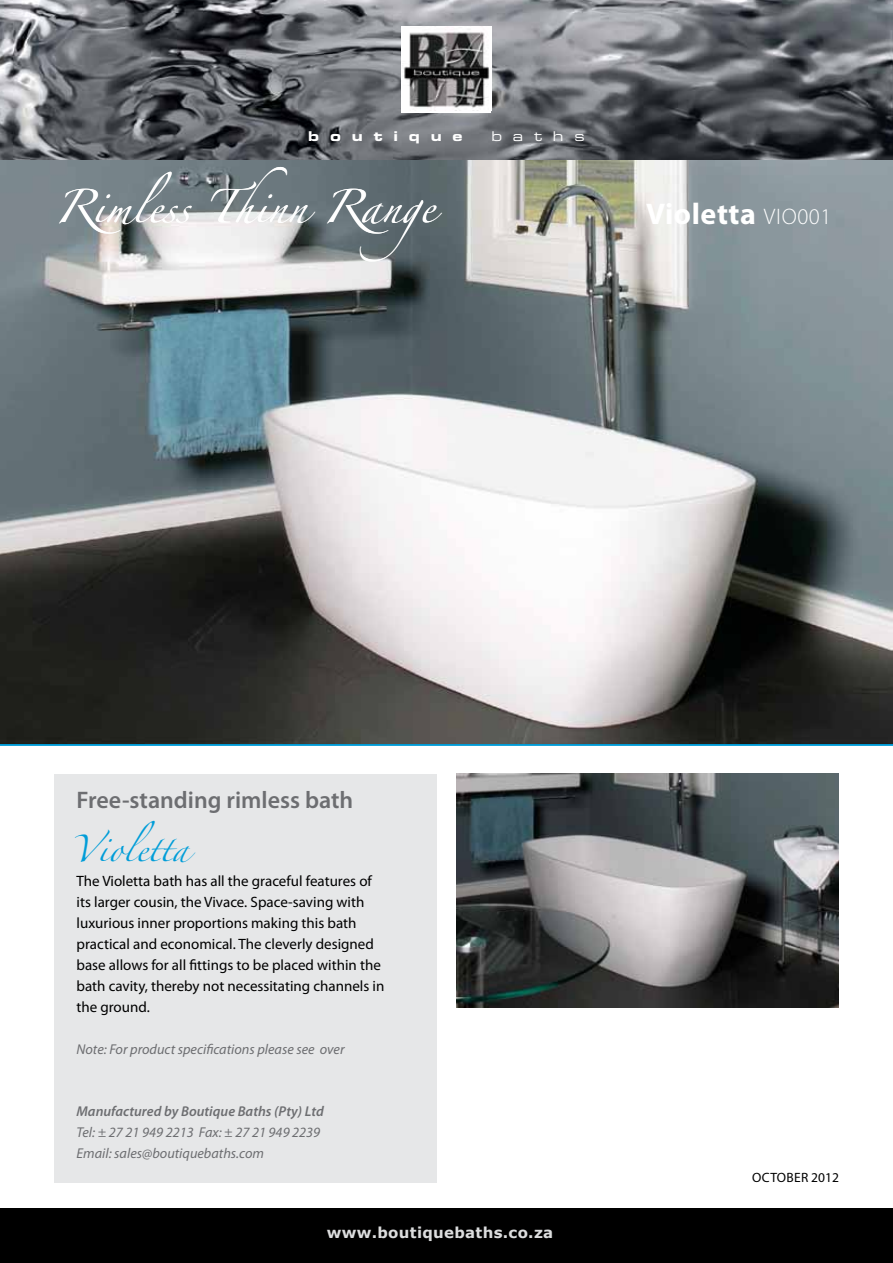
<style>
.page{position:relative;width:893px;height:1263px;background:#fff}
.page>*{position:absolute;margin:0;border:0;box-sizing:border-box;transform-origin:0 0}
.t1{font:30px "Zapfino";color:#fff}
.t2{font:700 30px "Myriad Pro";letter-spacing:.02em;color:#fff}
.t3{font:600 24px "Myriad Pro";color:#6d6e71}
.t4{font:24px "Zapfino";color:#009dd8}
.t5{font:15px/21px "Myriad Pro";color:#000}
.t6{font:700 15px "Verdana";letter-spacing:.02em;color:#dcddde}
.t7{font:italic 14.25px/21px "Myriad Pro";color:#6d6e71}
.t8{font:italic 600 14.25px "Myriad Pro";color:#6d6e71}
.t9{font:13.5px "Myriad Pro";letter-spacing:.02em;color:#000}
.t10{font:13.5px "Eurostile Bold Extended Two";letter-spacing:.8em;color:#fff}
.t11{font:13.5px "Eurostile Extended Two";letter-spacing:.8em;color:#fff}
.s1{font-weight:300;font-size:22.5px}
</style>
<div class="page">
<div style="left:54px;top:774px;width:383px;height:408px;background:#e6e7e8"></div>
<div style="left:0;top:1209px;width:893px;height:54px;background:#000"></div>
<img style="left:0;top:0;width:893px;height:160px">
<div style="left:401px;top:27px;width:90px;height:86px;background:#fff"></div>
<img style="left:403px;top:29px;width:87px;height:82px">
<img style="left:0;top:160px;width:893px;height:584px">
<img style="left:456px;top:774px;width:383px;height:234px">
<hr style="left:0;top:744px;width:893px;height:2px;background:#009dd8">
<p class="t10" style="left:308px;top:127px;width:156px">boutique</p>
<p class="t11" style="left:491px;top:127px;width:95px">baths</p>
<h1 class="t1" style="left:54px;top:194px;width:412px">Rimless Thinn Range</h1>
<h1 class="t2" style="left:646px;top:195px;width:187px">Violetta <span class="s1">VIO001</span></h1>
<h2 class="t3" style="left:77px;top:784px;width:278px">Free-standing rimless bath</h2>
<h2 class="t4" style="left:71px;top:839px;width:119px">Violetta</h2>
<p class="t5" style="left:77px;top:870px;width:309px">The Violetta bath has all the graceful features of its larger cousin, the Vivace. Space-saving with luxurious inner proportions making this bath practical and economical. The cleverly designed base allows for all fittings to be placed within the bath cavity, thereby not necessitating channels in the ground.</p>
<p class="t7" style="left:77px;top:1038px;width:269px">Note: For product specifications please see over</p>
<p class="t8" style="left:77px;top:1102px;width:249px">Manufactured by Boutique Baths (Pty) Ltd</p>
<p class="t7" style="left:77px;top:1122px;width:245px">Tel: ± 27 21 949 2213 Fax: ± 27 21 949 2239<br>Email: sales@boutiquebaths.com</p>
<p class="t6" style="left:327px;top:1222px;width:228px">www.boutiquebaths.co.za</p>
<p class="t9" style="left:752px;top:1169px;width:88px">OCTOBER 2012</p>
</div>
